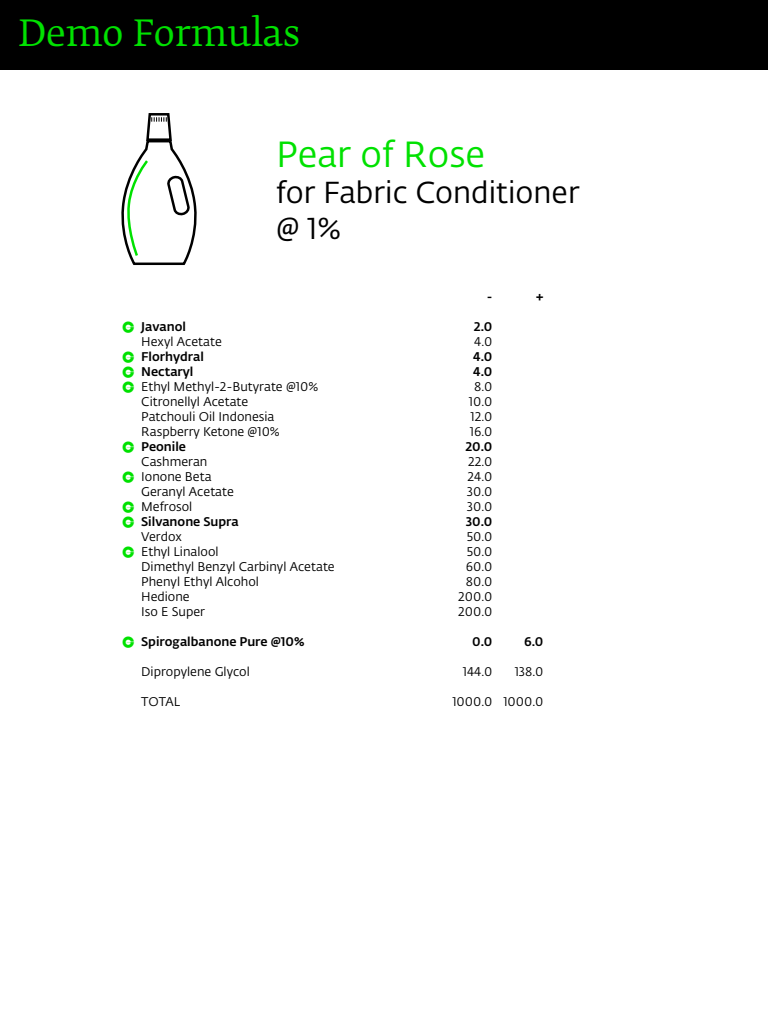
<style>
.page{position:relative;width:768px;height:1024px;background:#fff}
.page>*{position:absolute;margin:0;border:0;box-sizing:border-box;transform-origin:0 0}
.t1{font:36px "Fedra Serif B Pro";color:#00e100}
.t2{font:36px "Fedra Sans Alt Pro Book LF";color:#00e100}
.t3{font:30px/36px "Fedra Sans Alt Pro Book LF";color:#000}
.t4{font:12.5px/15px "Fedra Sans Alt Pro Book LF";color:#000}
.t5{font:12.5px/15px "Fedra Sans Alt Pro Med LF";color:#000}
.t6{font:12.5px/15px "Givaubats";color:#00e100;text-align:justify}
.t7{font:12.5px "Fedra Sans Alt Pro Bold LF";color:#000}
</style>
<div class="page">
<div style="left:0;top:0;width:768px;height:70px;background:#000"></div>
<svg style="left:121px;top:113px;width:76px;height:152px"></svg>
<h1 class="t1" style="left:18px;top:13px;width:284px">Demo Formulas</h1>
<h1 class="t2" style="left:276px;top:129px;width:211px">Pear of Rose</h1>
<h2 class="t3" style="left:276px;top:174px;width:305px">for Fabric Conditioner @ 1%</h2>
<p class="t6" style="left:122px;top:322px;width:14px">N</p>
<p class="t6" style="left:122px;top:352px;width:14px">N N N</p>
<p class="t5" style="left:141px;top:318px;width:46px">Javanol</p>
<p class="t4" style="left:141px;top:333px;width:82px">Hexyl Acetate</p>
<p class="t5" style="left:141px;top:348px;width:64px">Florhydral<br>Nectaryl</p>
<p class="t4" style="left:141px;top:378px;width:179px">Ethyl Methyl-2-Butyrate @10%<br>Citronellyl Acetate<br>Patchouli Oil Indonesia<br>Raspberry Ketone @10%</p>
<p class="t5" style="left:141px;top:438px;width:46px">Peonile</p>
<p class="t4" style="left:141px;top:453px;width:94px">Cashmeran<br>Ionone Beta<br>Geranyl Acetate<br>Mefrosol</p>
<p class="t5" style="left:141px;top:513px;width:99px">Silvanone Supra</p>
<p class="t4" style="left:141px;top:528px;width:195px">Verdox<br>Ethyl Linalool<br>Dimethyl Benzyl Carbinyl Acetate<br>Phenyl Ethyl Alcohol<br>Hedione<br>Iso E Super</p>
<p class="t5" style="left:141px;top:633px;width:165px">Spirogalbanone Pure @10%</p>
<p class="t4" style="left:141px;top:663px;width:110px">Dipropylene Glycol</p>
<p class="t4" style="left:141px;top:693px;width:40px">TOTAL</p>
<p class="t6" style="left:122px;top:442px;width:14px">N</p>
<p class="t6" style="left:122px;top:472px;width:14px">N</p>
<p class="t6" style="left:122px;top:502px;width:14px">N<br>N</p>
<p class="t6" style="left:122px;top:547px;width:14px">N</p>
<p class="t6" style="left:122px;top:637px;width:14px">N</p>
<p class="t5" style="left:487px;top:288px;width:7px">-</p>
<p class="t5" style="left:474px;top:318px;width:20px">2.0</p>
<p class="t4" style="left:474px;top:333px;width:20px">4.0</p>
<p class="t5" style="left:473px;top:348px;width:21px">4.0<br>4.0</p>
<p class="t4" style="left:469px;top:378px;width:25px;text-align:center">8.0<br>10.0<br>12.0<br>16.0</p>
<p class="t5" style="left:465px;top:438px;width:29px">20.0</p>
<p class="t4" style="left:467px;top:453px;width:27px;text-align:justify">22.0<br>24.0<br>30.0<br>30.0</p>
<p class="t5" style="left:466px;top:513px;width:28px">30.0</p>
<p class="t4" style="left:458px;top:528px;width:36px;text-align:right">50.0<br>50.0<br>60.0<br>80.0<br>200.0<br>200.0</p>
<p class="t5" style="left:472px;top:633px;width:22px">0.0</p>
<p class="t4" style="left:463px;top:663px;width:31px">144.0</p>
<p class="t4" style="left:452px;top:693px;width:42px">1000.0</p>
<p class="t7" style="left:536px;top:286px;width:9px">+</p>
<p class="t5" style="left:524px;top:633px;width:21px">6.0</p>
<p class="t4" style="left:515px;top:663px;width:30px">138.0</p>
<p class="t4" style="left:503px;top:693px;width:42px">1000.0</p>
</div>
